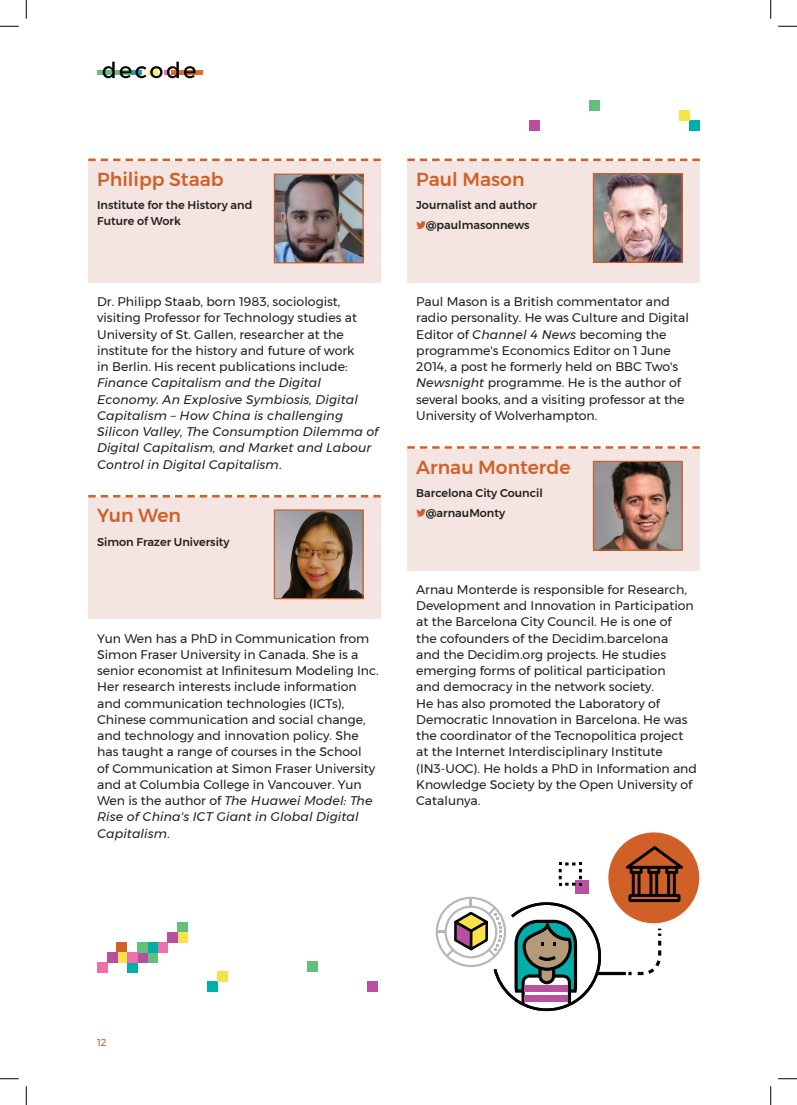
<style>
.page{position:relative;width:797px;height:1105px;background:#fff}
.page>*{position:absolute;margin:0;border:0;box-sizing:border-box;transform-origin:0 0}
.t1{font:500 18.75px "Montserrat";color:#d06027}
.t2{font:12.5px/16.2px "Montserrat";color:#231f20}
.t3{font:italic 12.5px/16.2px "Montserrat";letter-spacing:.01em;color:#231f20}
.t4{font:500 11.25px/19.8px "Montserrat";color:#231f20}
.t5{font:10px "Montserrat";color:#d06027}
.s1{font-style:normal}
.s2{font-style:italic}
</style>
<div class="page">
<div style="left:171px;top:70px;width:31px;height:5px;background:#e26b25"></div>
<svg style="left:97px;top:70px;width:6px;height:5px"></svg>
<svg style="left:103px;top:62px;width:93px;height:17px"></svg>
<div style="left:88px;top:498px;width:293px;height:121px;background:#f4e5e2"></div>
<div style="left:407px;top:161px;width:292px;height:121px;background:#f4e5e2"></div>
<div style="left:407px;top:449px;width:292px;height:121px;background:#f4e5e2"></div>
<div style="left:88px;top:161px;width:293px;height:121px;background:#f4e5e2"></div>
<svg style="left:88px;top:159px;width:293px;height:2px"></svg>
<svg style="left:88px;top:495px;width:293px;height:2px"></svg>
<svg style="left:407px;top:159px;width:292px;height:2px"></svg>
<svg style="left:407px;top:446px;width:292px;height:3px"></svg>
<svg style="left:416px;top:221px;width:10px;height:8px"></svg>
<svg style="left:416px;top:509px;width:10px;height:8px"></svg>
<img style="left:276px;top:511px;width:85px;height:86px">
<div style="left:274px;top:509px;width:89px;height:90px;border:1px solid #d06027"></div>
<img style="left:595px;top:175px;width:85px;height:86px">
<div style="left:593px;top:173px;width:89px;height:90px;border:1px solid #d06027"></div>
<img style="left:595px;top:463px;width:85px;height:86px">
<div style="left:593px;top:461px;width:89px;height:90px;border:1px solid #d06027"></div>
<img style="left:276px;top:176px;width:85px;height:85px">
<div style="left:274px;top:174px;width:89px;height:89px;border:1px solid #d06027"></div>
<div style="left:608px;top:832px;width:91px;height:91px;background:#d06027;border-radius:50%"></div>
<svg style="left:626px;top:846px;width:57px;height:56px"></svg>
<svg style="left:625px;top:928px;width:37px;height:48px"></svg>
<div style="left:575px;top:880px;width:13px;height:13px;background:#b9519f"></div>
<svg style="left:558px;top:862px;width:24px;height:24px"></svg>
<hr style="left:597px;top:972px;width:29px;height:3px;background:#040503">
<svg style="left:436px;top:897px;width:165px;height:114px"></svg>
<div style="left:529px;top:121px;width:10px;height:10px;background:#b9509f"></div>
<div style="left:689px;top:121px;width:10px;height:10px;background:#00afaa"></div>
<div style="left:679px;top:111px;width:10px;height:10px;background:#f5e347"></div>
<div style="left:589px;top:101px;width:10px;height:10px;background:#64bf7b"></div>
<div style="left:117px;top:943px;width:10px;height:10px;background:#d06027"></div>
<div style="left:117px;top:953px;width:10px;height:10px;background:#f5e347"></div>
<div style="left:177px;top:923px;width:10px;height:10px;background:#64bf7b"></div>
<div style="left:97px;top:963px;width:10px;height:10px;background:#ee6faa"></div>
<div style="left:107px;top:953px;width:10px;height:10px;background:#b9509f"></div>
<div style="left:177px;top:933px;width:10px;height:10px;background:#f5e347"></div>
<div style="left:157px;top:943px;width:10px;height:10px;background:#ee6faa"></div>
<div style="left:167px;top:933px;width:10px;height:10px;background:#b9509f"></div>
<div style="left:147px;top:953px;width:10px;height:10px;background:#64bf7b"></div>
<div style="left:127px;top:963px;width:10px;height:10px;background:#00afaa"></div>
<div style="left:137px;top:953px;width:10px;height:10px;background:#b9509f"></div>
<div style="left:147px;top:943px;width:10px;height:10px;background:#00afaa"></div>
<div style="left:127px;top:953px;width:10px;height:10px;background:#ee6faa"></div>
<div style="left:137px;top:943px;width:10px;height:10px;background:#64bf7b"></div>
<div style="left:367px;top:982px;width:10px;height:10px;background:#b9509f"></div>
<div style="left:207px;top:982px;width:10px;height:10px;background:#00afaa"></div>
<div style="left:217px;top:972px;width:10px;height:10px;background:#f5e347"></div>
<div style="left:307px;top:962px;width:10px;height:10px;background:#64bf7b"></div>
<svg style="left:0;top:25px;width:19px;height:2px"></svg>
<svg style="left:778px;top:25px;width:19px;height:2px"></svg>
<svg style="left:0;top:1078px;width:19px;height:1px"></svg>
<svg style="left:778px;top:1078px;width:19px;height:1px"></svg>
<svg style="left:25px;top:0;width:2px;height:19px"></svg>
<svg style="left:25px;top:1086px;width:2px;height:19px"></svg>
<svg style="left:770px;top:0;width:1px;height:19px"></svg>
<svg style="left:770px;top:1086px;width:1px;height:19px"></svg>
<h1 class="t1" style="left:97px;top:164px;width:128px">Philipp Staab</h1>
<p class="t4" style="left:97px;top:197px;width:157px;line-height:16.2px">Institute for the History and<br>Future of Work</p>
<p class="t2" style="left:97px;top:293px;width:261px">Dr. Philipp Staab, born 1983, sociologist, visiting Professor for Technology studies at University of St. Gallen, researcher at the institute for the history and future of work in Berlin. His recent publications include:</p>
<p class="t3" style="left:97px;top:375px;width:283px">Finance Capitalism and the Digital Economy. An Explosive Symbiosis, Digital Capitalism – How China is challenging Silicon Valley, The Consumption Dilemma of Digital Capitalism, and Market and Labour Control in Digital Capitalism<span class="s1">.</span></p>
<h1 class="t1" style="left:97px;top:501px;width:85px">Yun Wen</h1>
<p class="t4" style="left:97px;top:532px;width:134px">Simon Frazer University</p>
<p class="t2" style="left:97px;top:630px;width:283px">Yun Wen has a PhD in Communication from Simon Fraser University in Canada. She is a senior economist at Infinitesum Modeling Inc.<br>Her research interests include information and communication technologies (ICTs), Chinese communication and social change, and technology and innovation policy. She has taught a range of courses in the School<br>of Communication at Simon Fraser University and at Columbia College in Vancouver. Yun Wen is the author of <span class="s2">The Huawei Model: The Rise of China's ICT Giant in Global Digital Capitalism</span>.</p>
<h1 class="t1" style="left:416px;top:164px;width:110px">Paul Mason</h1>
<p class="t4" style="left:416px;top:195px;width:122px;text-align:center">Journalist and author @paulmasonnews</p>
<p class="t2" style="left:416px;top:293px;width:274px">Paul Mason is a British commentator and radio personality. He was Culture and Digital Editor of <span class="s2">Channel 4 News</span> becoming the programme's Economics Editor on 1 June 2014, a post he formerly held on BBC Two's <span class="s2">Newsnight</span> programme. He is the author of several books, and a visiting professor at the University of Wolverhampton.</p>
<h1 class="t1" style="left:416px;top:452px;width:156px">Arnau Monterde</h1>
<p class="t4" style="left:426px;top:483px;width:118px;text-indent:-10px">Barcelona City Council @arnauMonty</p>
<p class="t2" style="left:416px;top:581px;width:282px">Arnau Monterde is responsible for Research, Development and Innovation in Participation at the Barcelona City Council. He is one of<br>the cofounders of the Decidim.barcelona<br>and the Decidim.org projects. He studies emerging forms of political participation<br>and democracy in the network society.<br>He has also promoted the Laboratory of Democratic Innovation in Barcelona. He was the coordinator of the Tecnopolitica project at the Internet Interdisciplinary Institute (IN3-UOC). He holds a PhD in Information and Knowledge Society by the Open University of Catalunya.</p>
<p class="t5" style="left:97px;top:1035px;width:11px">12</p>
</div>
